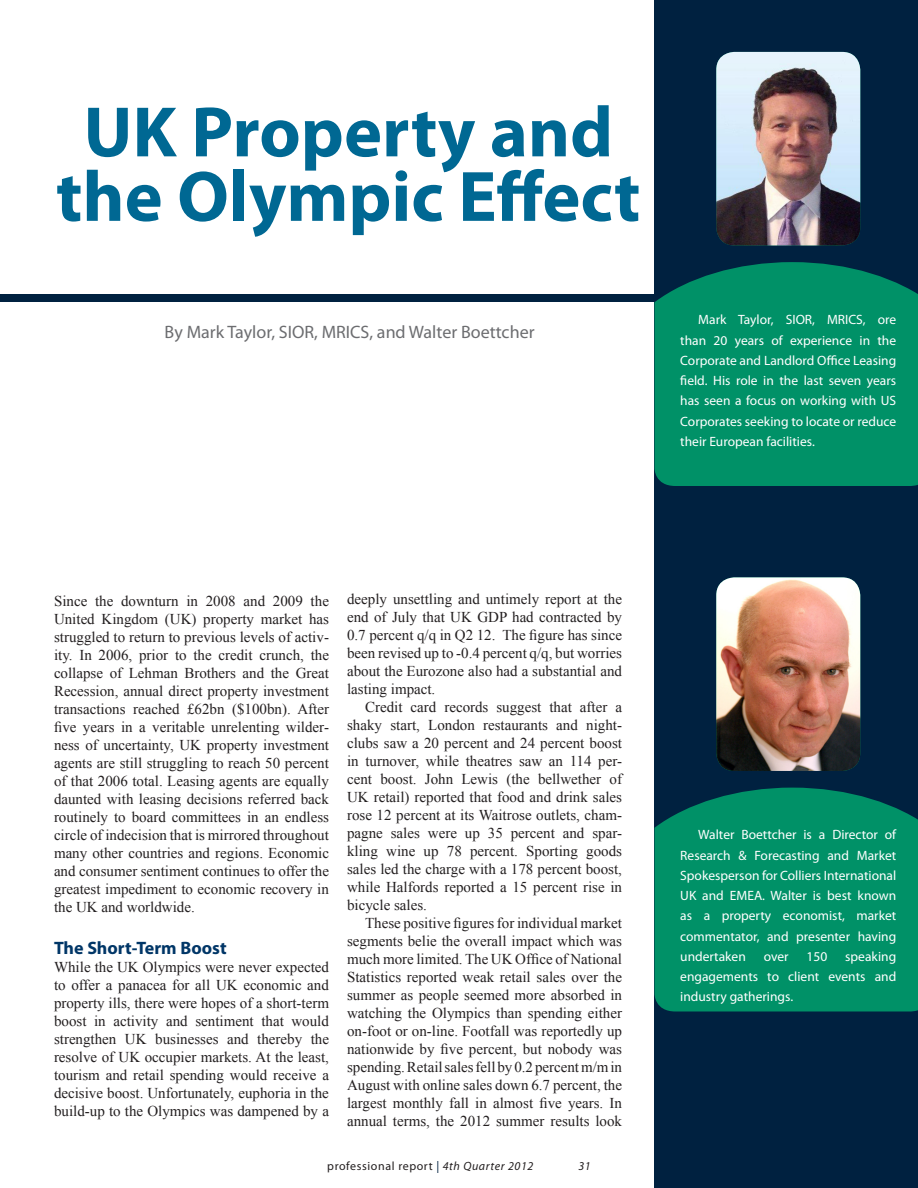
<style>
.page{position:relative;width:918px;height:1188px;background:#fff}
.page>*{position:absolute;margin:0;border:0;box-sizing:border-box;transform-origin:0 0}
.X_Head_45{font:700 72px/64.5px "Myriad Pro";color:#006893;text-align:center}
.Author{font:18px "Myriad Pro";color:#6c6d70}
.X_Body10_No_ind_No_S{font:700 18px "Myriad Pro";color:#003667}
.X_Body10_No_ind_No_S-2{font:15px/18px "Times New Roman";color:#231f20;text-align:justify}
.X_Bio_Body{font:13.5px/20.2px "Myriad Pro";color:#fff;text-align:justify}
.t1{font:12px "Myriad Pro";letter-spacing:.05em;color:#231f20}
.t2{font:italic 12px "Myriad Pro";color:#231f20}
.s1{color:#002140}
.s2{font-style:italic}
</style>
<div class="page">
<div style="left:0;top:295px;width:667px;height:7px;background:#002140"></div>
<div style="left:654px;top:0;width:264px;height:1188px;background:#002140"></div>
<div style="left:654px;top:262px;width:264px;height:224px;background:#009167"></div>
<img style="left:716px;top:52px;width:144px;height:193px">
<div style="left:654px;top:788px;width:264px;height:223px;background:#009167"></div>
<img style="left:716px;top:577px;width:144px;height:194px">
<p class="X_Head_45" style="left:56px;top:97px;width:586px">UK Property and the Olympic Effect</p>
<p class="Author" style="left:165px;top:320px;width:371px">By Mark Taylor, SIOR, MRICS, and Walter Boettcher</p>
<p class="X_Bio_Body" style="left:680px;top:310px;width:218px;text-indent:18px">Mark Taylor, SIOR, MRICS, ore than 20 years of experience in the Corporate and Landlord Office Leasing field. His role in the last seven years has seen a focus on working with US Corporates seeking to locate or reduce their European facilities.</p>
<p class="X_Body10_No_ind_No_S-2" style="left:54px;top:592px;width:277px">Since the downturn in 2008 and 2009 the United Kingdom (UK) property market has struggled to return to previous levels of activ&shy;ity. In 2006, prior to the credit crunch, the collapse of Lehman Brothers and the Great Recession, annual direct property investment transactions reached £62bn ($100bn). After five years in a veritable unrelenting wilder&shy;ness of uncertainty, UK property investment agents are still struggling to reach 50 percent of that 2006 total. Leasing agents are equally daunted with leasing decisions referred back routinely to board committees in an endless circle of indecision that is mirrored throughout many other countries and regions. Economic and consumer sentiment continues to offer the greatest impediment to economic recovery in the UK and worldwide.</p>
<p class="X_Body10_No_ind_No_S" style="left:54px;top:936px;width:174px">The Short-Term Boost</p>
<p class="X_Body10_No_ind_No_S-2" style="left:54px;top:958px;width:277px">While the UK Olympics were never expected to offer a panacea for all UK economic and property ills, there were hopes of a short-term boost in activity and sentiment that would strengthen UK businesses and thereby the resolve of UK occupier markets. At the least, tourism and retail spending would receive a decisive boost. Unfortunately, euphoria in the build-up to the Olympics was dampened by a</p>
<p class="X_Body10_No_ind_No_S-2" style="left:347px;top:590px;width:277px">deeply unsettling and untimely report at the end of July that UK GDP had contracted by 0.7 percent q/q in Q2 12. The figure has since been revised up to -0.4 percent q/q, but worries about the Eurozone also had a substantial and lasting impact.</p>
<p class="X_Body10_No_ind_No_S-2" style="left:347px;top:698px;width:277px;text-indent:18px">Credit card records suggest that after a shaky start, London restaurants and night&shy;clubs saw a 20 percent and 24 percent boost in turnover, while theatres saw an 114 per&shy;cent boost. John Lewis (the bellwether of UK retail) reported that food and drink sales rose 12 percent at its Waitrose outlets, cham&shy;pagne sales were up 35 percent and spar&shy;kling wine up 78 percent. Sporting goods sales led the charge with a 178 percent boost, while Halfords reported a 15 percent rise in bicycle sales.</p>
<p class="X_Body10_No_ind_No_S-2" style="left:347px;top:914px;width:277px;text-indent:18px">These positive figures for individual market segments belie the overall impact which was much more limited. The UK Office of National Statistics reported weak retail sales over the summer as people seemed more absorbed in watching the Olympics than spending either on-foot or on-line. Footfall was reportedly up nationwide by five percent, but nobody was spending. Retail sales fell by 0.2 percent m/m in August with online sales down 6.7 percent, the largest monthly fall in almost five years. In annual terms, the 2012 summer results look</p>
<p class="t1" style="left:327px;top:1159px;width:208px">professional report <span class="s1">|</span> <span class="s2">4th Quarter 2012</span></p>
<p class="t2" style="left:578px;top:1159px;width:14px">31</p>
<p class="X_Bio_Body" style="left:680px;top:825px;width:218px;text-indent:18px">Walter Boettcher is a Director of Research &amp; Forecasting and Market Spokesperson for Colliers International UK and EMEA. Walter is best known as a property economist, market commentator, and presenter having undertaken</p>
<p class="X_Bio_Body" style="left:680px;top:946px;width:218px;text-indent:165px">speaking engagements to client events and industry gatherings.</p>
<p class="X_Bio_Body" style="left:764px;top:946px;width:26px">over</p>
<p class="X_Bio_Body" style="left:807px;top:946px;width:22px">150</p>
</div>
